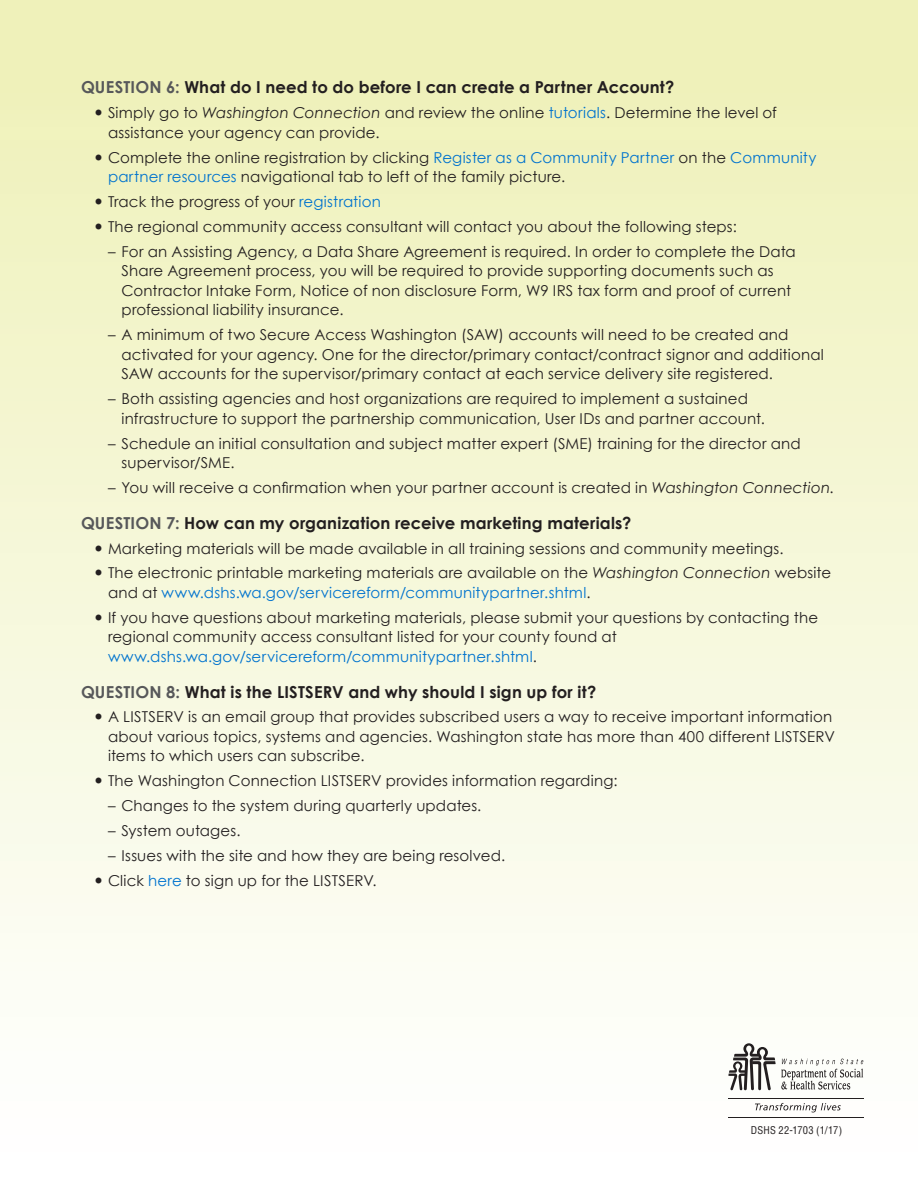
<style>
.page{position:relative;width:918px;height:1188px;background:#fff}
.page>*{position:absolute;margin:0;border:0;box-sizing:border-box;transform-origin:0 0}
.t1{font:700 16.5px "Century Gothic";letter-spacing:.01em;color:#231f20}
.t2{font:15px/19.5px "Century Gothic";letter-spacing:.01em;color:#231f20}
.t3{font:condensed 10.5px "Helvetica LT Std";letter-spacing:.02em;color:#231f20}
.s1{color:#57585a}
.s2{font-style:italic}
.s3{color:#0073ce}
</style>
<div class="page">
<div style="left:0;top:0;width:918px;height:1188px;background:linear-gradient(to bottom,#eef0b6,#fff)"></div>
<svg style="left:728px;top:1043px;width:136px;height:47px"></svg>
<svg style="left:755px;top:1103px;width:86px;height:9px"></svg>
<hr style="left:729px;top:1098px;width:135px;height:1px;background:#231f20">
<hr style="left:729px;top:1117px;width:135px;height:1px;background:#231f20">
<svg style="left:96px;top:110px;width:6px;height:6px"></svg>
<svg style="left:96px;top:154px;width:6px;height:6px"></svg>
<svg style="left:96px;top:199px;width:6px;height:6px"></svg>
<svg style="left:96px;top:224px;width:6px;height:5px"></svg>
<svg style="left:96px;top:545px;width:6px;height:6px"></svg>
<svg style="left:96px;top:570px;width:6px;height:6px"></svg>
<svg style="left:96px;top:614px;width:6px;height:6px"></svg>
<svg style="left:96px;top:714px;width:6px;height:6px"></svg>
<svg style="left:96px;top:778px;width:6px;height:6px"></svg>
<svg style="left:96px;top:878px;width:6px;height:5px"></svg>
<p class="t1" style="left:81px;top:77px;width:595px"><span class="s1">QUESTION 6:</span> What do I need to do before I can create a Partner Account?</p>
<p class="t2" style="left:108px;top:103px;width:670px">Simply go to <span class="s2">Washington Connection</span> and review the online <span class="s3">tutorials</span>. Determine the level of assistance your agency can provide.</p>
<p class="t2" style="left:108px;top:147px;width:710px">Complete the online registration by clicking <span class="s3">Register as a Community Partner</span> on the <span class="s3">Community partner resources</span> navigational tab to left of the family picture.</p>
<p class="t2" style="left:108px;top:192px;width:274px">Track the progress of your <span class="s3">registration</span></p>
<p class="t2" style="left:108px;top:217px;width:630px">The regional community access consultant will contact you about the following steps:</p>
<p class="t2" style="left:122px;top:241px;width:676px;text-indent:-14px">– For an Assisting Agency, a Data Share Agreement is required. In order to complete the Data Share Agreement process, you will be required to provide supporting documents such as Contractor Intake Form, Notice of non disclosure Form, W9 IRS tax form and proof of current professional liability insurance.</p>
<p class="t2" style="left:122px;top:325px;width:704px;text-indent:-14px">– A minimum of two Secure Access Washington (SAW) accounts will need to be created and activated for your agency. One for the director/primary contact/contract signor and additional<br>SAW accounts for the supervisor/primary contact at each service delivery site registered.</p>
<p class="t2" style="left:122px;top:389px;width:645px;text-indent:-14px">– Both assisting agencies and host organizations are required to implement a sustained infrastructure to support the partnership communication, User IDs and partner account.</p>
<p class="t2" style="left:122px;top:433px;width:681px;text-indent:-14px">– Schedule an initial consultation and subject matter expert (SME) training for the director and supervisor/SME.</p>
<p class="t2" style="left:108px;top:478px;width:727px">– You will receive a confirmation when your partner account is created in <span class="s2">Washington Connection</span>.</p>
<p class="t1" style="left:81px;top:512px;width:552px"><span class="s1">QUESTION 7:</span> How can my organization receive marketing materials?</p>
<p class="t2" style="left:108px;top:538px;width:677px">Marketing materials will be made available in all training sessions and community meetings.</p>
<p class="t2" style="left:108px;top:563px;width:725px">The electronic printable marketing materials are available on the <span class="s2">Washington Connection</span> website and at <span class="s3">www.dshs.wa.gov/servicereform/communitypartner.shtml</span>.</p>
<p class="t2" style="left:108px;top:607px;width:712px">If you have questions about marketing materials, please submit your questions by contacting the regional community access consultant listed for your county found at <span class="s3">www.dshs.wa.gov/servicereform/communitypartner.shtml</span>.</p>
<p class="t1" style="left:81px;top:681px;width:517px"><span class="s1">QUESTION 8:</span> What is the LISTSERV and why should I sign up for it?</p>
<p class="t2" style="left:108px;top:707px;width:729px">A LISTSERV is an email group that provides subscribed users a way to receive important information about various topics, systems and agencies. Washington state has more than 400 different LISTSERV items to which users can subscribe.</p>
<p class="t2" style="left:108px;top:771px;width:511px">The Washington Connection LISTSERV provides information regarding:</p>
<p class="t2" style="left:108px;top:796px;width:375px">– Changes to the system during quarterly updates.</p>
<p class="t2" style="left:108px;top:821px;width:134px">– System outages.</p>
<p class="t2" style="left:108px;top:846px;width:399px">– Issues with the site and how they are being resolved.</p>
<p class="t2" style="left:108px;top:871px;width:270px">Click <span class="s3">here</span> to sign up for the LISTSERV.</p>
<p class="t3" style="left:751px;top:1123px;width:93px">DSHS 22-1703 (1/17)</p>
</div>
